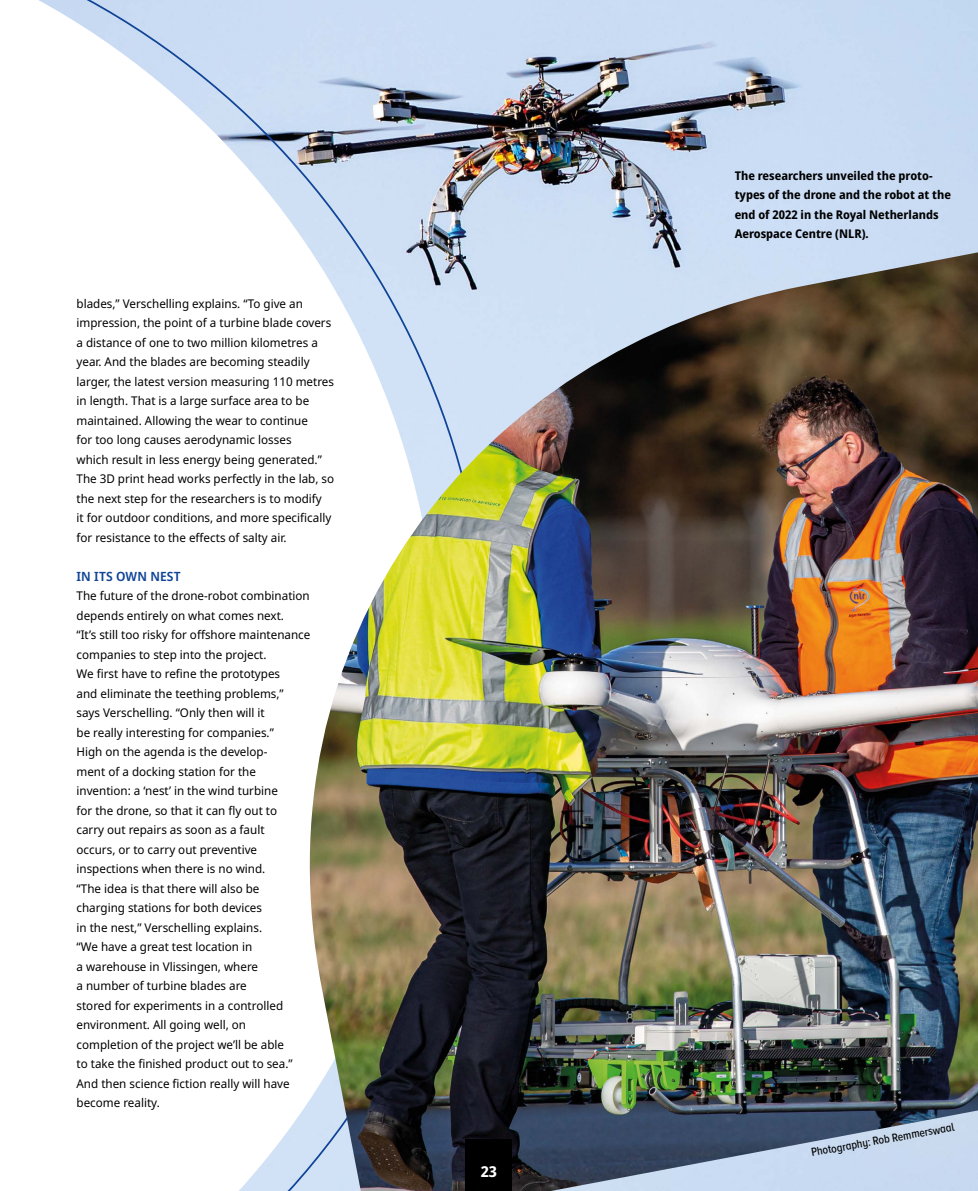
<style>
.page{position:relative;width:978px;height:1191px;background:#fff}
.page>*{position:absolute;margin:0;border:0;box-sizing:border-box;transform-origin:0 0}
.t1{font:700 15px "Noto Sans Display";color:#fff}
.Tussenkopje{font:600 12.75px "Noto Sans Display";letter-spacing:.01em;color:#0f4496}
.Broodtekst{font:12px/19.5px "Noto Sans";color:#000}
.Broodtekst_wit_op_een_kleur{font:700 12px/19.5px "Noto Sans Display";color:#000}
.t2{font:500 12px "Proxima Nova A Cond";color:#000}
</style>
<div class="page">
<img style="left:489px;top:0;width:489px;height:252px">
<svg style="left:39px;top:0;width:450px;height:1191px"></svg>
<img style="left:256px;top:252px;width:722px;height:939px">
<div style="left:466px;top:1140px;width:46px;height:51px;background:#000"></div>
<p class="Broodtekst" style="left:77px;top:294px;width:259px">blades,” Verschelling explains. “To give an impression, the point of a turbine blade covers a distance of one to two million kilometres a year. And the blades are becoming steadily larger, the latest version measuring 110 metres in length. That is a large surface area to be maintained. Allowing the wear to continue<br>for too long causes aerodynamic losses<br>which result in less energy being generated.” The 3D print head works perfectly in the lab, so the next step for the researchers is to modify<br>it for outdoor conditions, and more specifically for resistance to the effects of salty air.</p>
<h2 class="Tussenkopje" style="left:77px;top:567px;width:106px">IN ITS OWN NEST</h2>
<p class="Broodtekst" style="left:77px;top:586px;width:235px">The future of the drone-robot combination depends entirely on what comes next.<br>“It’s still too risky for offshore maintenance companies to step into the project.<br>We first have to refine the prototypes<br>and eliminate the teething problems,”<br>says Verschelling. “Only then will it<br>be really interesting for companies.”<br>High on the agenda is the develop-<br>ment of a docking station for the invention: a ‘nest’ in the wind turbine<br>for the drone, so that it can fly out to<br>carry out repairs as soon as a fault<br>occurs, or to carry out preventive inspections when there is no wind.<br>“The idea is that there will also be charging stations for both devices<br>in the nest,” Verschelling explains.<br>“We have a great test location in<br>a warehouse in Vlissingen, where<br>a number of turbine blades are<br>stored for experiments in a controlled environment. All going well, on completion of the project we’ll be able<br>to take the finished product out to sea.” And then science fiction really will have become reality.</p>
<p class="t1" style="left:481px;top:1161px;width:18px">23</p>
<p class="Broodtekst_wit_op_een_kleur" style="left:735px;top:166px;width:218px">The researchers unveiled the proto&shy;types of the drone and the robot at the end of 2022 in the Royal Netherlands Aerospace Centre (NLR).</p>
<p class="t2" style="left:810px;top:1145px;width:147px;rotate:-10deg">Photography: Rob Remmerswaal</p>
</div>
